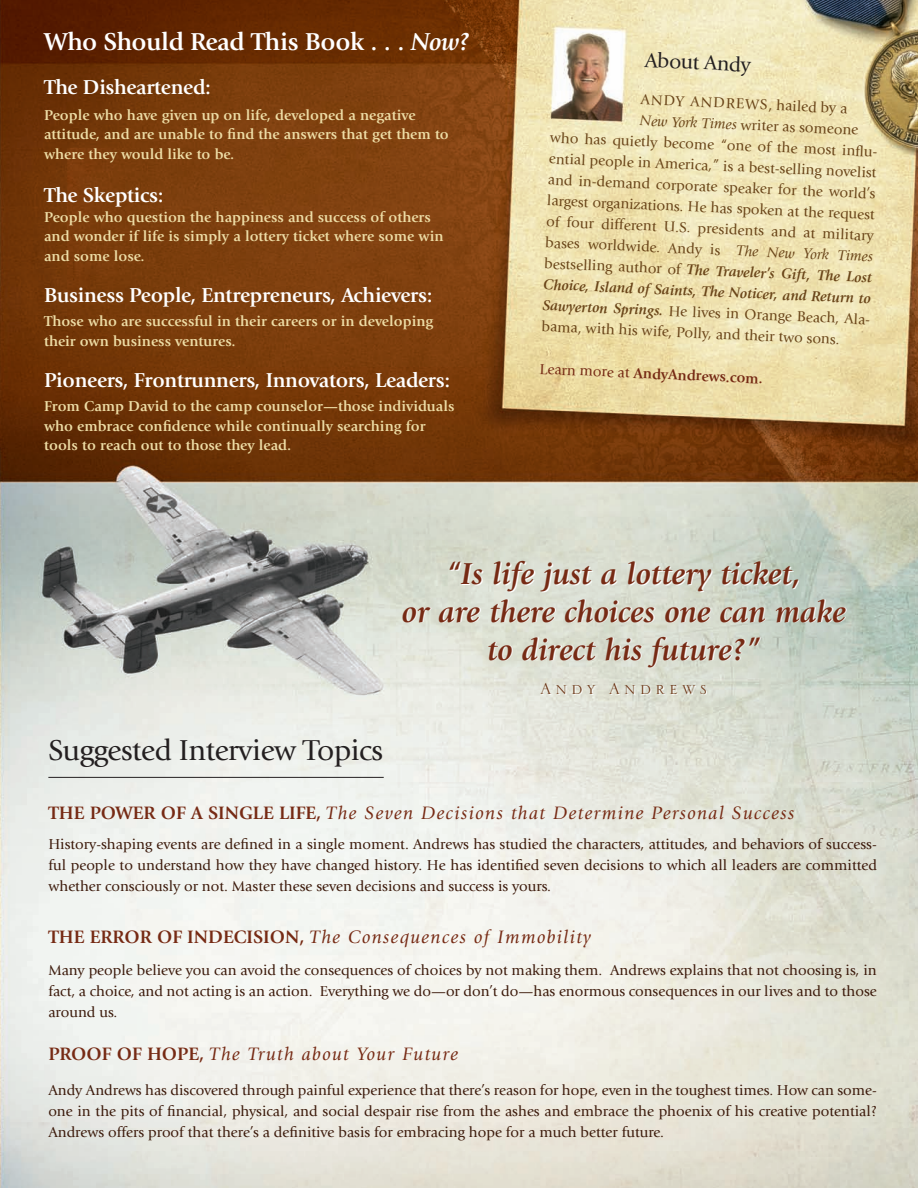
<style>
.page{position:relative;width:918px;height:1188px;background:#fff}
.page>*{position:absolute;margin:0;border:0;box-sizing:border-box;transform-origin:0 0}
.t1{font:italic 700 31.5px "Giovanni Std";color:#762a14}
.t2{font:30px "Giovanni Std";letter-spacing:-.015em;color:#231f20}
.t3{font:700 25.5px "Giovanni Std";letter-spacing:-.015em;color:#fff}
.t4{font:700 21px "Giovanni Std";letter-spacing:-.015em;color:#fff}
.t5{font:21px "Serlio LH";letter-spacing:.2em;color:#693211}
.t6{font:21px "Giovanni Std";color:#231f20}
.t7{font:italic 18.75px "Giovanni Std";letter-spacing:.075em;color:#762a14}
.t8{font:15px/21px "Giovanni Std";color:#3c1a0b;text-align:justify}
.t9{font:700 15px/19.5px "Giovanni Std";color:#eddca5}
.t10{font:15px/21.1px "Giovanni Std";color:#6a4519}
.t11{font:italic 700 15px/21.1px "Giovanni Std";color:#6a4519}
.t12{font:700 15px "Giovanni Std";color:#762a14}
.s1{font-style:italic}
.s2{font-weight:400;font-style:normal}
.s3{font-weight:400}
.s4{font-weight:700;font-style:normal}
</style>
<div class="page">
<img style="left:0;top:0;width:918px;height:1188px">
<hr style="left:48px;top:777px;width:336px;height:1px;background:#231f20">
<p class="t3" style="left:44px;top:27px;width:427px">Who Should Read This Book . . . <span class="s1">Now?</span></p>
<p class="t4" style="left:44px;top:75px;width:168px">The Disheartened:</p>
<p class="t9" style="left:44px;top:105px;width:373px">People who have given up on life, developed a negative</p>
<p class="t9" style="left:44px;top:125px;width:406px">attitude, and are unable to find the answers that get them to where they would like to be.</p>
<p class="t4" style="left:44px;top:183px;width:121px">The Skeptics:</p>
<p class="t9" style="left:44px;top:207px;width:388px">People who question the happiness and success of others</p>
<p class="t9" style="left:44px;top:226px;width:401px">and wonder if life is simply a lottery ticket where some win</p>
<p class="t9" style="left:44px;top:246px;width:102px">and some lose.</p>
<p class="t4" style="left:44px;top:283px;width:390px">Business People, Entrepreneurs, Achievers:</p>
<p class="t9" style="left:44px;top:312px;width:391px">Those who are successful in their careers or in developing</p>
<p class="t9" style="left:44px;top:331px;width:193px">their own business ventures.</p>
<p class="t4" style="left:44px;top:368px;width:408px">Pioneers, Frontrunners, Innovators, Leaders:</p>
<p class="t9" style="left:44px;top:397px;width:412px">From Camp David to the camp counselor—those individuals who embrace confidence while continually searching for</p>
<p class="t9" style="left:44px;top:436px;width:249px">tools to reach out to those they lead.</p>
<p class="t6" style="left:645px;top:48px;width:108px;rotate:3deg">About Andy</p>
<p class="t10" style="left:641px;top:88px;width:208px;rotate:3deg">ANDY ANDREWS, hailed by a</p>
<p class="t10" style="left:640px;top:109px;width:220px;rotate:3deg"><span class="s1">New York Times</span> writer as someone</p>
<p class="t10" style="left:551px;top:126px;width:332px;rotate:3deg">who has quietly become “one of the most infl u&shy;ential people in America,” is a best-selling novelist and in-demand corporate speaker for the world’s largest organizations. He has spoken at the request of four different U.S. presidents and at military bases worldwide. Andy is <span class="s1">The New York Times</span></p>
<p class="t11" style="left:545px;top:251px;width:332px;rotate:3deg"><span class="s2">bestselling author of</span> The Traveler’s Gift, The Lost Choice, Island of Saints, The Noticer, and Return to Sawyerton Springs. <span class="s2">He lives in Orange Beach, Ala&shy;bama, with his wife, Polly, and their two sons.</span></p>
<p class="t12" style="left:540px;top:359px;width:225px;rotate:3deg"><span class="s3">Learn more at</span> AndyAndrews.com.</p>
<p class="t1" style="left:446px;top:556px;width:357px">“Is life just a lottery ticket,</p>
<p class="t1" style="left:402px;top:594px;width:445px">or are there choices one can make</p>
<p class="t1" style="left:487px;top:632px;width:275px">to direct his future?”</p>
<p class="t5" style="left:541px;top:678px;width:168px">Andy Andrews</p>
<p class="t2" style="left:48px;top:734px;width:336px">Suggested Interview Topics</p>
<p class="t7" style="left:48px;top:802px;width:748px"><span class="s4">THE POWER OF A SINGLE LIFE,</span> The Seven Decisions that Determine Personal Success</p>
<p class="t8" style="left:48px;top:834px;width:830px">History-shaping events are defined in a single moment. Andrews has studied the characters, attitudes, and behaviors of success&shy;ful people to understand how they have changed history. He has identified seven decisions to which all leaders are committed whether consciously or not. Master these seven decisions and success is yours.</p>
<p class="t7" style="left:48px;top:927px;width:544px"><span class="s4">THE ERROR OF INDECISION,</span> The Consequences of Immobility</p>
<p class="t8" style="left:48px;top:960px;width:830px">Many people believe you can avoid the consequences of choices by not making them. Andrews explains that not choosing is, in fact, a choice, and not acting is an action. Everything we do—or don’t do—has enormous consequences in our lives and to those around us.</p>
<p class="t7" style="left:48px;top:1044px;width:411px"><span class="s4">PROOF OF HOPE,</span> The Truth about Your Future</p>
<p class="t8" style="left:48px;top:1080px;width:830px">Andy Andrews has discovered through painful experience that there’s reason for hope, even in the toughest times. How can some&shy;one in the pits of financial, physical, and social despair rise from the ashes and embrace the phoenix of his creative potential?<br>Andrews offers proof that there’s a definitive basis for embracing hope for a much better future.</p>
</div>
